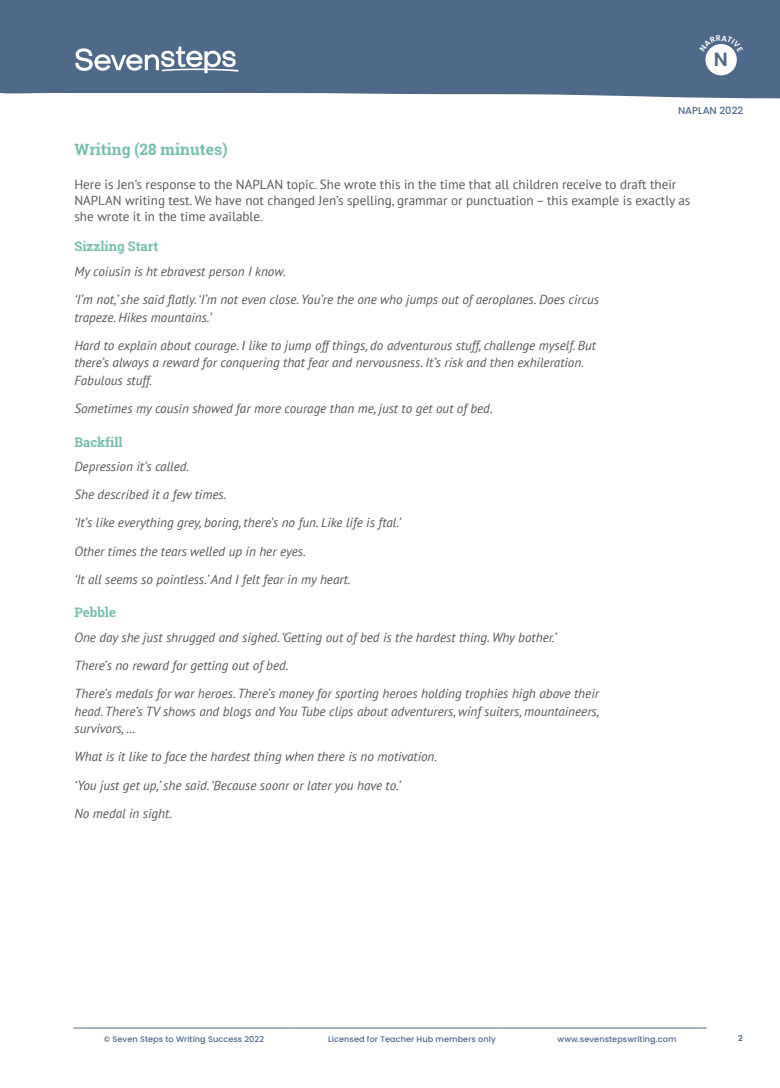
<style>
.page{position:relative;width:780px;height:1088px;background:#fff}
.page>*{position:absolute;margin:0;border:0;box-sizing:border-box;transform-origin:0 0}
.t1{font:600 19.12px "Poppins";color:#4e698a}
.Writing_Sample_NAPLA{font:700 15.62px "Roboto Slab";color:#76beaf}
.NAPLAN_Body_Italic{font:italic 13.12px/17.5px "PT Sans";color:#57585a}
.Writing_Sample_NAPLA-2{font:13.12px/16.2px "PT Sans";color:#57585a}
.Writing_Sample_NAPLA-3{font:700 13.12px "Roboto Slab";color:#76beaf}
.t2{font:500 10px "Poppins";color:#4e698a}
.t3{font:500 8.12px "Poppins";letter-spacing:.01em;color:#4e698a}
.t4{font:600 8.12px "Poppins";color:#4e698a}
</style>
<div class="page">
<hr style="left:73px;top:1028px;width:222px;height:1px;background:#4e698a">
<hr style="left:295px;top:1028px;width:202px;height:1px;background:#4e698a">
<hr style="left:497px;top:1028px;width:209px;height:1px;background:#4e698a">
<div style="left:0;top:0;width:780px;height:98px;background:#4e698a"></div>
<svg style="left:75px;top:47px;width:163px;height:26px"></svg>
<div style="left:705px;top:44px;width:31px;height:31px;background:#fff;border-radius:50%"></div>
<svg style="left:699px;top:35px;width:44px;height:17px"></svg>
<h1 class="t1" style="left:713px;top:48px;width:16px">N</h1>
<p class="t2" style="left:678px;top:104px;width:67px">NAPLAN 2022</p>
<p class="Writing_Sample_NAPLA" style="left:74px;top:138px;width:155px">Writing (28 minutes)</p>
<p class="Writing_Sample_NAPLA-2" style="left:74px;top:175px;width:617px">Here is Jen’s response to the NAPLAN topic. She wrote this in the time that all children receive to draft their<br>NAPLAN writing test. We have not changed Jen’s spelling, grammar or punctuation – this example is exactly as she wrote it in the time available.</p>
<p class="Writing_Sample_NAPLA-3" style="left:74px;top:237px;width:85px">Sizzling Start</p>
<p class="NAPLAN_Body_Italic" style="left:74px;top:262px;width:213px">My coiusin is ht ebravest person I know.</p>
<p class="NAPLAN_Body_Italic" style="left:74px;top:290px;width:526px">‘I’m not,’ she said flatly. ‘I’m not even close. You’re the one who jumps out of aeroplanes. Does circus trapeze. Hikes mountains.’</p>
<p class="NAPLAN_Body_Italic" style="left:74px;top:336px;width:523px">Hard to explain about courage. I like to jump off things, do adventurous stuff, challenge myself. But there’s always a reward for conquering that fear and nervousness. It’s risk and then exhileration.<br>Fabulous stuff.</p>
<p class="NAPLAN_Body_Italic" style="left:74px;top:399px;width:420px">Sometimes my cousin showed far more courage than me, just to get out of bed.</p>
<p class="Writing_Sample_NAPLA-3" style="left:74px;top:433px;width:50px">Backfill</p>
<p class="NAPLAN_Body_Italic" style="left:74px;top:457px;width:116px">Depression it’s called.</p>
<p class="NAPLAN_Body_Italic" style="left:74px;top:486px;width:153px">She described it a few times.</p>
<p class="NAPLAN_Body_Italic" style="left:74px;top:514px;width:328px">‘It’s like everything grey, boring, there’s no fun. Like life is ftal.’</p>
<p class="NAPLAN_Body_Italic" style="left:74px;top:542px;width:233px">Other times the tears welled up in her eyes.</p>
<p class="NAPLAN_Body_Italic" style="left:74px;top:570px;width:277px">‘It all seems so pointless.’ And I felt fear in my heart.</p>
<p class="Writing_Sample_NAPLA-3" style="left:74px;top:604px;width:43px">Pebble</p>
<p class="NAPLAN_Body_Italic" style="left:74px;top:628px;width:483px">One day she just shrugged and sighed. ‘Getting out of bed is the hardest thing. Why bother.’</p>
<p class="NAPLAN_Body_Italic" style="left:74px;top:656px;width:216px">There’s no reward for getting out of bed.</p>
<p class="NAPLAN_Body_Italic" style="left:74px;top:685px;width:526px;text-align:justify">There’s medals for war heroes. There’s money for sporting heroes holding trophies high above their head. There’s TV shows and blogs and You Tube clips about adventurers, winf suiters, mountaineers, survivors, …</p>
<p class="NAPLAN_Body_Italic" style="left:74px;top:748px;width:364px">What is it like to face the hardest thing when there is no motivation.</p>
<p class="NAPLAN_Body_Italic" style="left:74px;top:776px;width:328px">‘You just get up,’ she said. ‘Because soonr or later you have to.’</p>
<p class="NAPLAN_Body_Italic" style="left:74px;top:804px;width:99px">No medal in sight.</p>
<p class="t3" style="left:104px;top:1035px;width:162px">© Seven Steps to Writing Success 2022</p>
<p class="t3" style="left:328px;top:1035px;width:169px">Licensed for Teacher Hub members only</p>
<p class="t3" style="left:557px;top:1035px;width:120px">www.sevenstepswriting.com</p>
<p class="t4" style="left:738px;top:1033px;width:6px">2</p>
</div>
